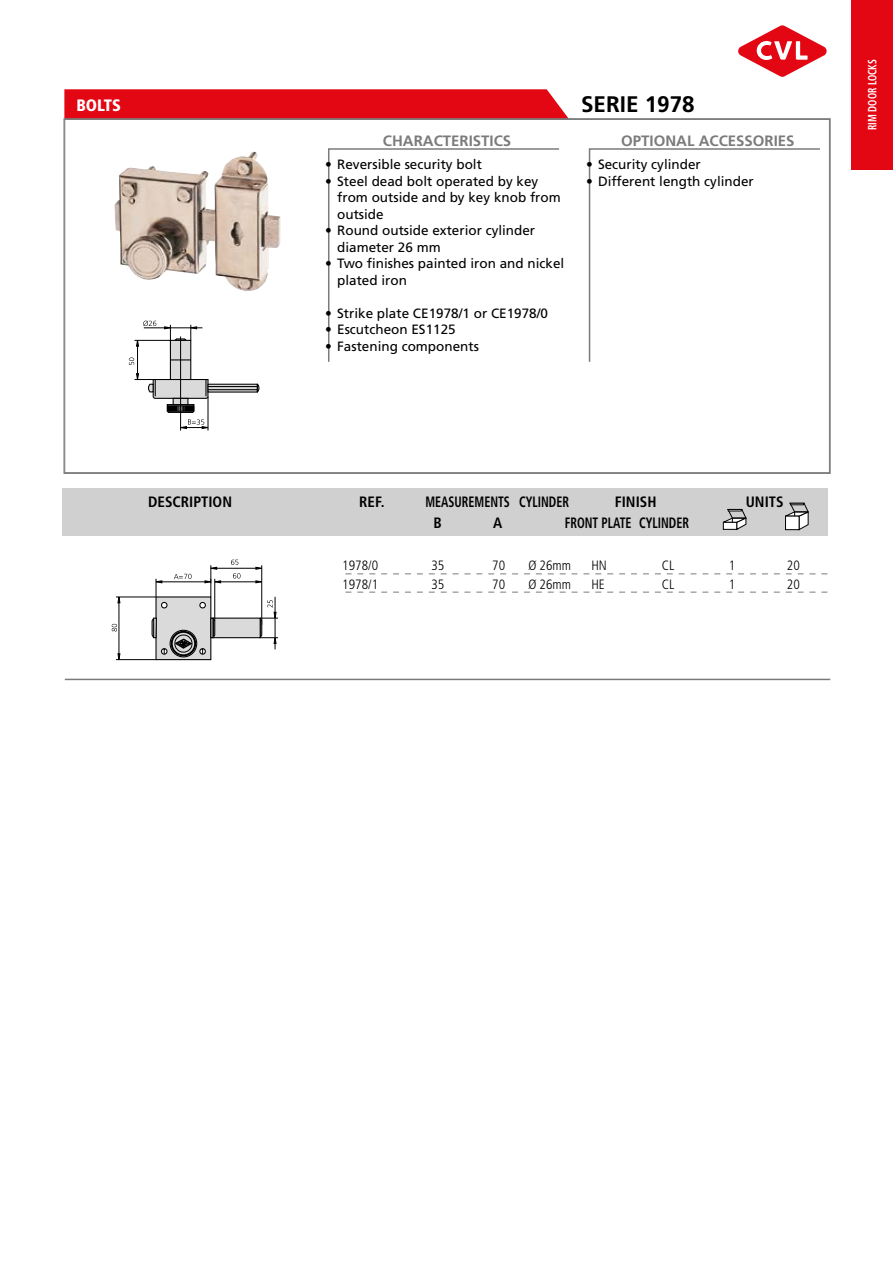
<style>
.page{position:relative;width:893px;height:1263px;background:#fff}
.page>*{position:absolute;margin:0;border:0;box-sizing:border-box;transform-origin:0 0}
.t1{font:700 22.5px "Frutiger LT Std";color:#000}
.t2{font:900 condensed 16.5px "Frutiger LT Std";color:#fff}
.t3{font:700 condensed 15px "Frutiger LT Std";color:#000;scale:.8 1}
.t4{font:700 15px "Frutiger LT Std";color:#7c7b7b}
.t5{font:700 condensed 15px "Frutiger LT Std";color:#000}
.t6{font:13.5px/16.5px "Frutiger LT Std";color:#000}
.t7{font:300 condensed 13.5px "Frutiger LT Std";color:#000}
.t8{font:700 condensed 12px "Frutiger LT Std";color:#fff;scale:.8 1}
</style>
<div class="page">
<div style="left:63px;top:488px;width:765px;height:48px;background:#d0d0d0"></div>
<svg style="left:722px;top:509px;width:25px;height:21px"></svg>
<svg style="left:785px;top:503px;width:24px;height:27px"></svg>
<svg style="left:738px;top:25px;width:89px;height:52px"></svg>
<div style="left:64px;top:89px;width:504px;height:29px;background:#e30613"></div>
<svg style="left:64px;top:118px;width:767px;height:356px"></svg>
<svg style="left:327px;top:147px;width:234px;height:216px"></svg>
<svg style="left:588px;top:147px;width:233px;height:216px"></svg>
<hr style="left:65px;top:679px;width:765px;height:1px;background:#7c7b7b">
<svg style="left:345px;top:573px;width:482px;height:1px"></svg>
<img style="left:114px;top:152px;width:166px;height:139px">
<svg style="left:345px;top:592px;width:482px;height:1px"></svg>
<hr style="left:208px;top:396px;width:1px;height:35px;background:#000">
<svg style="left:178px;top:419px;width:33px;height:10px"></svg>
<hr style="left:180px;top:336px;width:1px;height:95px;background:#000">
<svg style="left:129px;top:320px;width:131px;height:93px"></svg>
<div style="left:155px;top:596px;width:56px;height:64px;border:1px solid #000"></div>
<hr style="left:119px;top:603px;width:1px;height:51px;background:#000">
<svg style="left:117px;top:653px;width:3px;height:8px"></svg>
<hr style="left:116px;top:659px;width:40px;height:1px;background:#000">
<svg style="left:117px;top:596px;width:3px;height:7px"></svg>
<hr style="left:116px;top:597px;width:40px;height:1px;background:#000">
<svg style="left:151px;top:560px;width:127px;height:97px"></svg>
<div style="left:161px;top:602px;width:7px;height:6px;border:1px solid #000;border-radius:50%"></div>
<svg style="left:112px;top:624px;width:5px;height:7px"></svg>
<div style="left:851px;top:0;width:42px;height:170px;background:#e30613"></div>
<p class="t2" style="left:76px;top:95px;width:46px">BOLTS</p>
<h1 class="t1" style="left:581px;top:91px;width:115px">SERIE 1978</h1>
<p class="t4" style="left:383px;top:132px;width:130px">CHARACTERISTICS</p>
<p class="t4" style="left:621px;top:132px;width:175px">OPTIONAL ACCESSORIES</p>
<p class="t6" style="left:325px;top:156px;width:158px">• Reversible security bolt</p>
<p class="t6" style="left:337px;top:173px;width:225px;text-indent:-12px">• Steel dead bolt operated by key from outside and by key knob from outside</p>
<p class="t6" style="left:337px;top:222px;width:200px;text-indent:-12px">• Round outside exterior cylinder diameter 26 mm</p>
<p class="t6" style="left:337px;top:255px;width:229px;text-indent:-12px">• Two finishes painted iron and nickel plated iron</p>
<p class="t6" style="left:325px;top:305px;width:224px">• Strike plate CE1978/1 or CE1978/0</p>
<p class="t6" style="left:325px;top:321px;width:132px">• Escutcheon ES1125</p>
<p class="t6" style="left:325px;top:338px;width:155px">• Fastening components</p>
<p class="t6" style="left:586px;top:156px;width:116px">• Security cylinder</p>
<p class="t6" style="left:586px;top:173px;width:169px">• Different length cylinder</p>
<p class="t5" style="left:148px;top:493px;width:85px">DESCRIPTION</p>
<p class="t5" style="left:359px;top:493px;width:27px">REF.</p>
<p class="t3" style="left:425px;top:493px;width:181px">MEASUREMENTS CYLINDER</p>
<p class="t5" style="left:615px;top:493px;width:43px">FINISH</p>
<p class="t5" style="left:746px;top:493px;width:39px">UNITS</p>
<p class="t5" style="left:433px;top:514px;width:10px">B</p>
<p class="t5" style="left:493px;top:514px;width:11px">A</p>
<p class="t3" style="left:565px;top:514px;width:157px">FRONT PLATE CYLINDER</p>
<p class="t7" style="left:342px;top:557px;width:37px">1978/0</p>
<p class="t7" style="left:431px;top:557px;width:14px">35</p>
<p class="t7" style="left:492px;top:557px;width:14px">70</p>
<p class="t7" style="left:528px;top:557px;width:44px">Ø 26mm</p>
<p class="t7" style="left:591px;top:557px;width:17px">HN</p>
<p class="t7" style="left:662px;top:557px;width:14px">CL</p>
<p class="t7" style="left:729px;top:557px;width:8px">1</p>
<p class="t7" style="left:787px;top:557px;width:14px">20</p>
<p class="t7" style="left:342px;top:576px;width:37px">1978/1</p>
<p class="t7" style="left:431px;top:576px;width:14px">35</p>
<p class="t7" style="left:492px;top:576px;width:14px">70</p>
<p class="t7" style="left:528px;top:576px;width:44px">Ø 26mm</p>
<p class="t7" style="left:591px;top:576px;width:15px">HE</p>
<p class="t7" style="left:662px;top:576px;width:14px">CL</p>
<p class="t7" style="left:729px;top:576px;width:8px">1</p>
<p class="t7" style="left:787px;top:576px;width:14px">20</p>
<p class="t8" style="left:865px;top:130px;width:90px;rotate:-90deg">RIM DOOR LOCKS</p>
</div>
